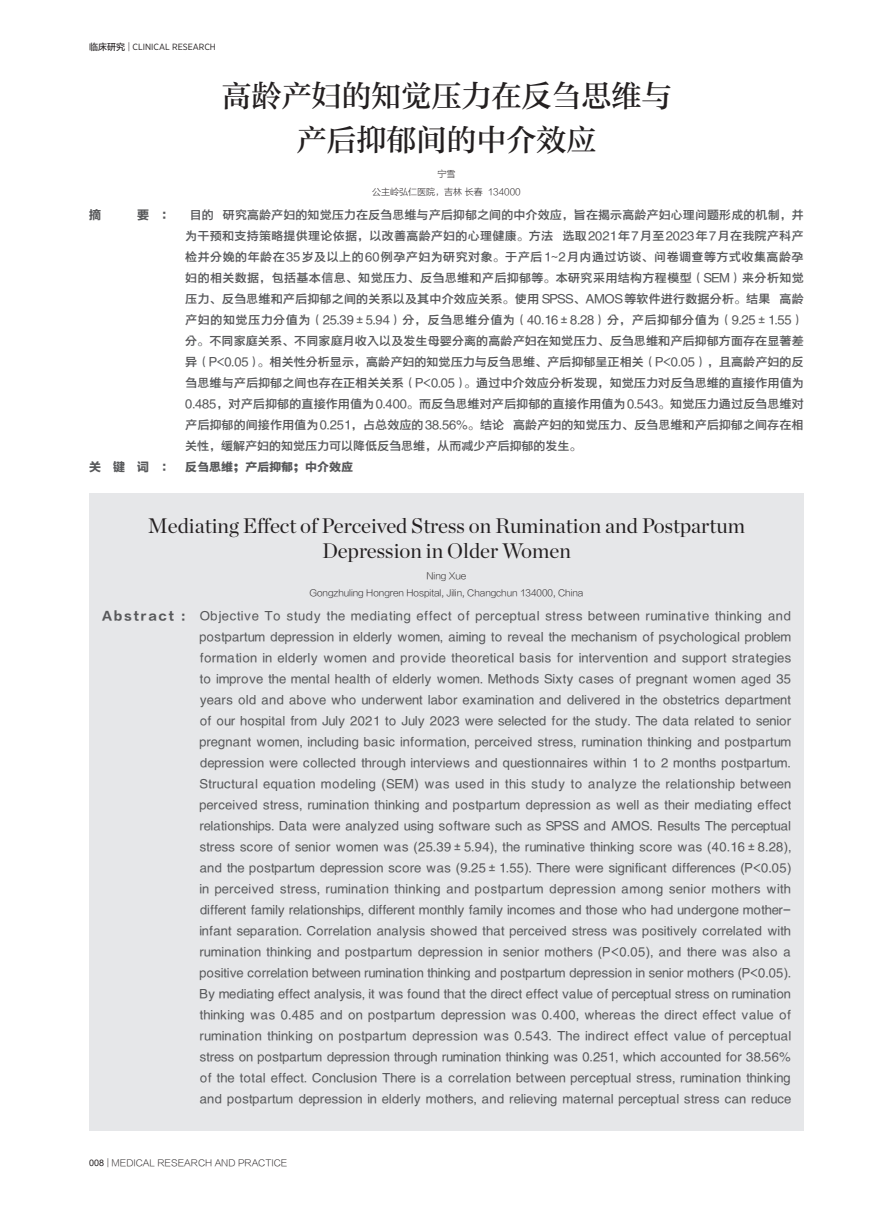
<style>
.page{position:relative;width:893px;height:1212px;background:#fff}
.page>*{position:absolute;margin:0;border:0;box-sizing:border-box;transform-origin:0 0}
.标题{font:30px "FZZHUNYSK GBK1 0";color:#231f20}
.英文标题{font:21px/25.2px "Chronicle Display";color:#231f20;text-align:center}
.英文摘要{font:12px/21px "FZYDZHK GBK1 0";letter-spacing:.04em;color:#57585a;text-align:justify}
.摘要{font:12px/21px "FZYDZHK GBK1 0";color:#57585a;text-align:justify}
.关键词{font:12px "FZYDCHK GBK1 0";color:#57585a}
.摘要-2{font:12px "FZLTDHK GBK1 0";color:#57585a}
.英文单位{font:9px "FZLTXHK GBK1 0";color:#231f20}
.t1{font:9px "FZLTKHK GBK1 0";color:#231f20}
.t2{font:9px "Gotham Narrow";color:#231f20}
.单位{font:9px "FZLTXHK GBK1 0";color:#231f20}
.英文作者{font:9px "FZLTXHK GBK1 0";color:#231f20}
.作者{font:9px "FZLTXHK GBK1 0";color:#231f20}
.s1{font-family:"FZLTZHUNHK GBK1 0"}
.s2{font-family:"FZLTKHK GBK1 0"}
.s3{font-family:"FZLTDHK GBK1 0"}
.s4{font-family:"Arial"}
</style>
<div class="page">
<div style="left:89px;top:493px;width:715px;height:638px;background:#e6e7e9"></div>
<p class="t2" style="left:89px;top:41px;width:128px"><span class="s1">临床研究</span> <span class="s2">|</span> CLINICAL RESEARCH</p>
<p class="标题" style="left:221px;top:78px;width:452px">高龄产妇的知觉压力在反刍思维与</p>
<p class="标题" style="left:296px;top:122px;width:302px">产后抑郁间的中介效应</p>
<p class="作者" style="left:437px;top:168px;width:19px">宁雪</p>
<p class="单位" style="left:372px;top:186px;width:150px">公主岭弘仁医院，吉林 长春 134000</p>
<p class="摘要-2" style="left:89px;top:209px;width:14px">摘</p>
<p class="摘要-2" style="left:137px;top:209px;width:37px">要 ：</p>
<p class="摘要" style="left:185px;top:205px;width:620px;text-indent:5px">目的 研究高龄产妇的知觉压力在反刍思维与产后抑郁之间的中介效应，旨在揭示高龄产妇心理问题形成的机制，并为干预和支持策略提供理论依据，以改善高龄产妇的心理健康。方法 选取2021年7月至2023年7月在我院产科产检并分娩的年龄在35岁及以上的60例孕产妇为研究对象。于产后1~2月内通过访谈、问卷调查等方式收集高龄孕妇的相关数据，包括基本信息、知觉压力、反刍思维和产后抑郁等。本研究采用结构方程模型（SEM）来分析知觉压力、反刍思维和产后抑郁之间的关系以及其中介效应关系。使用 SPSS、AMOS等软件进行数据分析。结果 高龄产妇的知觉压力分值为（25.39±5.94）分，反刍思维分值为（40.16±8.28）分，产后抑郁分值为（9.25±1.55）分。不同家庭关系、不同家庭月收入以及发生母婴分离的高龄产妇在知觉压力、反刍思维和产后抑郁方面存在显著差异（P&lt;0.05）。相关性分析显示，高龄产妇的知觉压力与反刍思维、产后抑郁呈正相关（P&lt;0.05），且高龄产妇的反刍思维与产后抑郁之间也存在正相关关系（P&lt;0.05）。通过中介效应分析发现，知觉压力对反刍思维的直接作用值为0.485，对产后抑郁的直接作用值为0.400。而反刍思维对产后抑郁的直接作用值为0.543。知觉压力通过反刍思维对产后抑郁的间接作用值为0.251，占总效应的38.56%。结论 高龄产妇的知觉压力、反刍思维和产后抑郁之间存在相关性，缓解产妇的知觉压力可以降低反刍思维，从而减少产后抑郁的发生。</p>
<p class="关键词" style="left:89px;top:461px;width:266px"><span class="s3">关 键 词 ：</span> 反刍思维；产后抑郁；中介效应</p>
<p class="英文标题" style="left:148px;top:511px;width:599px">Mediating Effect of Perceived Stress on Rumination and Postpartum<br>Depression in Older Women</p>
<p class="英文作者" style="left:427px;top:571px;width:41px">Ning Xue</p>
<p class="英文单位" style="left:309px;top:588px;width:276px">Gongzhuling Hongren Hospital, Jilin, Changchun 134000, China</p>
<p class="英文摘要" style="left:200px;top:606px;width:593px;text-indent:-98px"><span class="s3">Abstract :</span> Objective To study the mediating effect of perceptual stress between ruminative thinking and postpartum depression in elderly women, aiming to reveal the mechanism of psychological problem formation in elderly women and provide theoretical basis for intervention and support strategies to improve the mental health of elderly women. Methods Sixty cases of pregnant women aged 35 years old and above who underwent labor examination and delivered in the obstetrics department of our hospital from July 2021 to July 2023 were selected for the study. The data related to senior pregnant women, including basic information, perceived stress, rumination thinking and postpartum depression were collected through interviews and questionnaires within 1 to 2 months postpartum.<br>Structural equation modeling (SEM) was used in this study to analyze the relationship between perceived stress, rumination thinking and postpartum depression as well as their mediating effect relationships. Data were analyzed using software such as SPSS and AMOS. Results The perceptual stress score of senior women was (25.39±5.94), the ruminative thinking score was (40.16±8.28), and the postpartum depression score was (9.25±1.55). There were significant differences (P&lt;0.05) in perceived stress, rumination thinking and postpartum depression among senior mothers with different family relationships, different monthly family incomes and those who had undergone mother&shy;infant separation. Correlation analysis showed that perceived stress was positively correlated with rumination thinking and postpartum depression in senior mothers (P&lt;0.05), and there was also a positive correlation between rumination thinking and postpartum depression in senior mothers (P&lt;0.05).<br>By mediating effect analysis, it was found that the direct effect value of perceptual stress on rumination thinking was 0.485 and on postpartum depression was 0.400, whereas the direct effect value of rumination thinking on postpartum depression was 0.543. The indirect effect value of perceptual stress on postpartum depression through rumination thinking was 0.251, which accounted for 38.56% of the total effect. Conclusion There is a correlation between perceptual stress, rumination thinking and postpartum depression in elderly mothers, and relieving maternal perceptual stress can reduce</p>
<p class="t1" style="left:89px;top:1158px;width:200px"><span class="s4">008</span> | MEDICAL RESEARCH AND PRACTICE</p>
</div>
